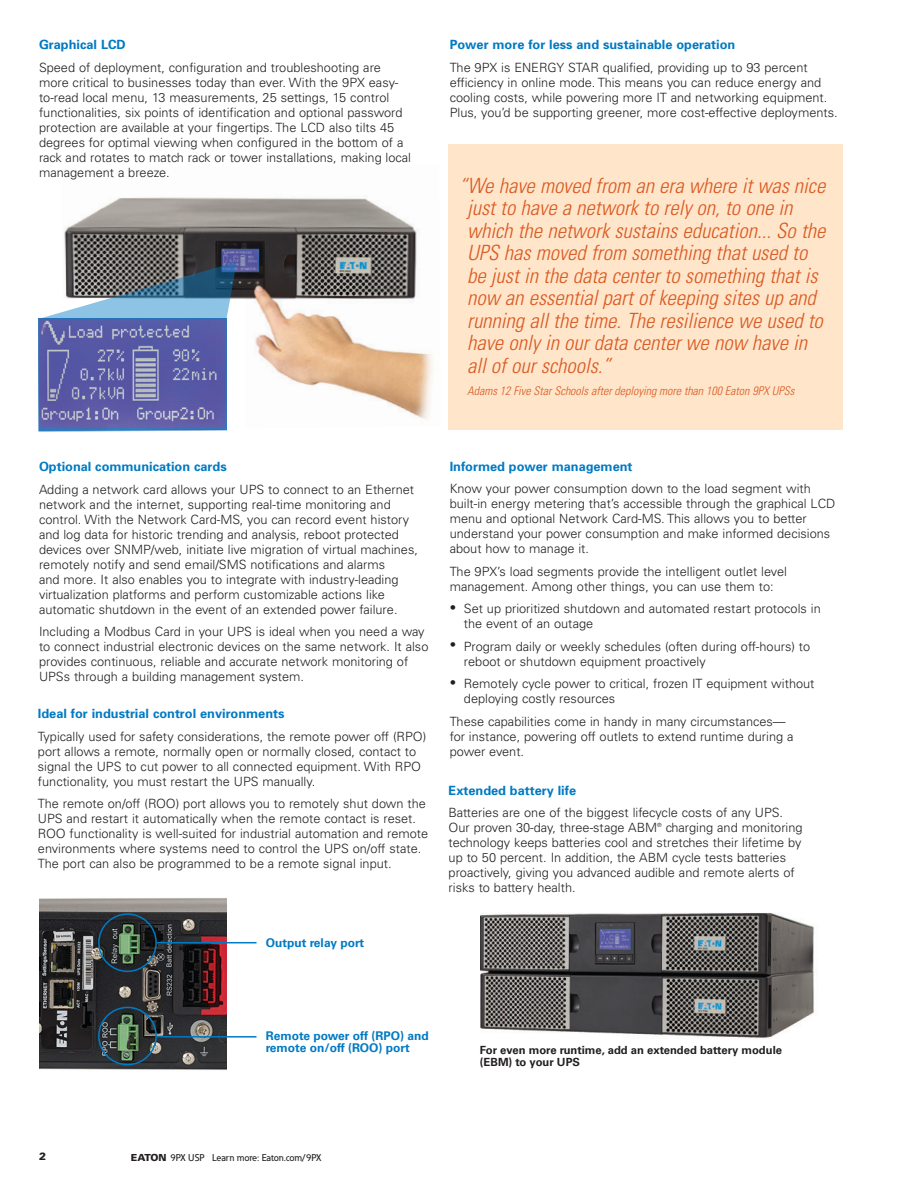
<style>
.page{position:relative;width:918px;height:1188px;background:#fff}
.page>*{position:absolute;margin:0;border:0;box-sizing:border-box;transform-origin:0 0}
._01_Overview__11_pt{font:italic 300 condensed 21px/22.5px "Univers";color:#d95920}
._02_Body__9_pt{font:300 12.75px/15px "Univers LT Std";color:#231f20}
._01_Overview__11_pt-2{font:700 12.75px "Univers";color:#007ac3}
._02_Body__9_pt-2{font:700 12.75px "Univers";color:#007ac3}
._01_Overview__11_pt-3{font:italic 300 condensed 12px "Univers";color:#d95920}
._02_Body_Head__9_pt{font:700 12px/12px "Univers LT Std";color:#007ac3}
._02_Body_Head__9_pt-2{font:700 11.25px/12px "Univers LT Std";color:#231f20}
._00_Folio_Flush_Left{font:900 10.5px "Univers LT Std";color:#231f20}
._00_Footer_Flush_Rig{font:500 9.75px "Eaton";letter-spacing:-.01em;color:#231f20}
.s1{font-family:"Univers LT Std";font-weight:900}
</style>
<div class="page">
<img style="left:64px;top:197px;width:369px;height:222px">
<div style="left:24px;top:300px;width:220px;height:149px;background:#fff"></div>
<img style="left:39px;top:898px;width:187px;height:172px">
<img style="left:39px;top:319px;width:187px;height:113px">
<img style="left:481px;top:912px;width:333px;height:126px">
<svg style="left:39px;top:262px;width:198px;height:57px"></svg>
<div style="left:98px;top:913px;width:59px;height:59px;border:2px solid #007ac3;border-radius:50%"></div>
<div style="left:98px;top:1007px;width:59px;height:58px;border:2px solid #007ac3;border-radius:50%"></div>
<hr style="left:157px;top:942px;width:99px;height:1px;background:#007ac3">
<hr style="left:157px;top:1036px;width:99px;height:2px;background:#007ac3">
<div style="left:449px;top:144px;width:394px;height:286px;background:#ffe5ca"></div>
<p class="_01_Overview__11_pt-2" style="left:39px;top:37px;width:88px">Graphical LCD</p>
<p class="_02_Body__9_pt" style="left:39px;top:60px;width:374px">Speed of deployment, configuration and troubleshooting are more critical to businesses today than ever. With the 9PX easy&shy;to-read local menu, 13 measurements, 25 settings, 15 control functionalities, six points of identification and optional password protection are available at your fingertips. The LCD also tilts 45 degrees for optimal viewing when configured in the bottom of a rack and rotates to match rack or tower installations, making local management a breeze.</p>
<p class="_02_Body__9_pt-2" style="left:450px;top:37px;width:287px">Power more for less and sustainable operation</p>
<p class="_02_Body__9_pt" style="left:450px;top:60px;width:389px">The 9PX is ENERGY STAR qualified, providing up to 93 percent efficiency in online mode. This means you can reduce energy and cooling costs, while powering more IT and networking equipment.<br>Plus, you’d be supporting greener, more cost-effective deployments.</p>
<p class="_01_Overview__11_pt" style="left:467px;top:174px;width:360px;text-indent:-8px">“We have moved from an era where it was nice just to have a network to rely on, to one in which the network sustains education... So the UPS has moved from something that used to be just in the data center to something that is now an essential part of keeping sites up and running all the time. The resilience we used to have only in our data center we now have in all of our schools.”</p>
<p class="_01_Overview__11_pt-3" style="left:467px;top:384px;width:329px">Adams 12 Five Star Schools after deploying more than 100 Eaton 9PX UPSs</p>
<p class="_01_Overview__11_pt-2" style="left:39px;top:459px;width:189px">Optional communication cards</p>
<p class="_02_Body__9_pt" style="left:39px;top:482px;width:380px">Adding a network card allows your UPS to connect to an Ethernet network and the internet, supporting real-time monitoring and control. With the Network Card-MS, you can record event history and log data for historic trending and analysis, reboot protected devices over SNMP/web, initiate live migration of virtual machines, remotely notify and send email/SMS notifications and alarms<br>and more. It also enables you to integrate with industry-leading virtualization platforms and perform customizable actions like automatic shutdown in the event of an extended power failure.</p>
<p class="_02_Body__9_pt" style="left:39px;top:624px;width:391px">Including a Modbus Card in your UPS is ideal when you need a way to connect industrial electronic devices on the same network. It also provides continuous, reliable and accurate network monitoring of UPSs through a building management system.</p>
<p class="_01_Overview__11_pt-2" style="left:38px;top:706px;width:248px">Ideal for industrial control environments</p>
<p class="_02_Body__9_pt" style="left:38px;top:729px;width:390px">Typically used for safety considerations, the remote power off (RPO) port allows a remote, normally open or normally closed, contact to signal the UPS to cut power to all connected equipment. With RPO functionality, you must restart the UPS manually.</p>
<p class="_02_Body__9_pt" style="left:38px;top:796px;width:392px">The remote on/off (ROO) port allows you to remotely shut down the UPS and restart it automatically when the remote contact is reset.<br>ROO functionality is well-suited for industrial automation and remote environments where systems need to control the UPS on/off state.<br>The port can also be programmed to be a remote signal input.</p>
<p class="_02_Body_Head__9_pt" style="left:266px;top:937px;width:100px">Output relay port</p>
<p class="_02_Body__9_pt-2" style="left:450px;top:458px;width:184px">Informed power management</p>
<p class="_02_Body__9_pt" style="left:450px;top:481px;width:387px">Know your power consumption down to the load segment with built-in energy metering that’s accessible through the graphical LCD menu and optional Network Card-MS. This allows you to better understand your power consumption and make informed decisions about how to manage it.</p>
<p class="_02_Body__9_pt" style="left:450px;top:564px;width:339px">The 9PX’s load segments provide the intelligent outlet level management. Among other things, you can use them to:</p>
<p class="_02_Body__9_pt" style="left:464px;top:601px;width:358px;text-indent:-14px">• Set up prioritized shutdown and automated restart protocols in the event of an outage</p>
<p class="_02_Body__9_pt" style="left:464px;top:639px;width:348px;text-indent:-14px">• Program daily or weekly schedules (often during off-hours) to reboot or shutdown equipment proactively</p>
<p class="_02_Body__9_pt" style="left:464px;top:676px;width:352px;text-indent:-14px">• Remotely cycle power to critical, frozen IT equipment without deploying costly resources</p>
<p class="_02_Body__9_pt" style="left:450px;top:714px;width:345px">These capabilities come in handy in many circumstances— for instance, powering off outlets to extend runtime during a power event.</p>
<p class="_01_Overview__11_pt-2" style="left:449px;top:783px;width:129px">Extended battery life</p>
<p class="_02_Body__9_pt" style="left:449px;top:805px;width:355px">Batteries are one of the biggest lifecycle costs of any UPS.<br>Our proven 30-day, three-stage ABM<sup>®</sup> charging and monitoring technology keeps batteries cool and stretches their lifetime by up to 50 percent. In addition, the ABM cycle tests batteries proactively, giving you advanced audible and remote alerts of risks to battery health.</p>
<p class="_02_Body_Head__9_pt" style="left:266px;top:1030px;width:164px">Remote power off (RPO) and remote on/off (ROO) port</p>
<p class="_02_Body_Head__9_pt-2" style="left:480px;top:1044px;width:304px">For even more runtime, add an extended battery module (EBM) to your UPS</p>
<p class="_00_Folio_Flush_Left" style="left:39px;top:1150px;width:9px">2</p>
<p class="_00_Footer_Flush_Rig" style="left:131px;top:1151px;width:192px"><span class="s1">EATON</span> 9PX USP Learn more: Eaton.com/9PX</p>
</div>
